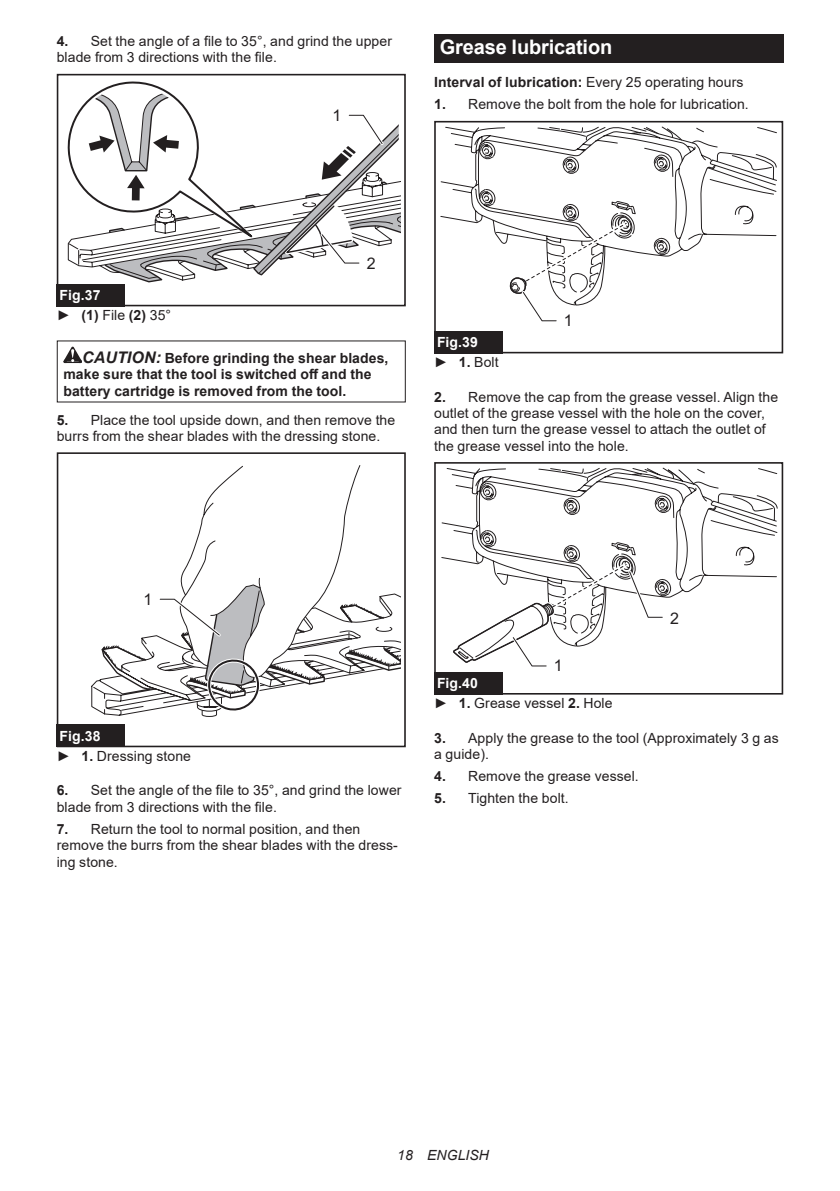
<style>
.page{position:relative;width:840px;height:1191px;background:#fff}
.page>*{position:absolute;margin:0;border:0;box-sizing:border-box;transform-origin:0 0}
.t1{font:700 20px "Arial";letter-spacing:-.01em;color:#fff}
.t2{font:16px "Arial";color:#231f20}
.t3{font:14px/16.4px "Arial";letter-spacing:.005em;color:#231f20}
.t4{font:700 14px/16.4px "Arial";letter-spacing:.005em;color:#231f20}
.t5{font:700 14px/20.2px "Arial";color:#fff}
.t6{font:italic 14px "Arial";letter-spacing:.005em;color:#231f20}
.s1{font-weight:700}
.s2{font-weight:400}
.s3{font-weight:700;color:#fff}
.s4{font-style:italic;font-size:16px}
.s5{font-weight:400;color:#231f20}
.s6{color:#231f20}
</style>
<div class="page">
<div style="left:57px;top:74px;width:348px;height:232px;border:2px solid #231f20"></div>
<svg style="left:67px;top:81px;width:333px;height:202px"></svg>
<div style="left:57px;top:284px;width:68px;height:22px;background:#231f20"></div>
<svg style="left:63px;top:347px;width:19px;height:16px"></svg>
<div style="left:57px;top:452px;width:348px;height:295px;border:2px solid #231f20"></div>
<svg style="left:91px;top:466px;width:309px;height:251px"></svg>
<div style="left:57px;top:724px;width:68px;height:23px;background:#231f20"></div>
<div style="left:434px;top:34px;width:348px;height:29px;background:#231f20"></div>
<svg style="left:440px;top:126px;width:68px;height:118px"></svg>
<div style="left:434px;top:121px;width:348px;height:232px;border:2px solid #231f20"></div>
<svg style="left:508px;top:121px;width:268px;height:201px"></svg>
<div style="left:434px;top:331px;width:68px;height:22px;background:#231f20"></div>
<div style="left:434px;top:462px;width:348px;height:232px;border:2px solid #231f20"></div>
<svg style="left:448px;top:462px;width:329px;height:205px"></svg>
<div style="left:434px;top:672px;width:68px;height:22px;background:#231f20"></div>
<p class="t3" style="left:57px;top:33px;width:336px"><span class="s1">4.</span> Set the angle of a file to 35°, and grind the upper blade from 3 directions with the file.</p>
<p class="t2" style="left:332px;top:104px;width:10px">1</p>
<h1 class="t1" style="left:439px;top:33px;width:174px">Grease lubrication</h1>
<p class="t4" style="left:434px;top:74px;width:310px">Interval of lubrication: <span class="s2">Every 25 operating hours</span></p>
<p class="t3" style="left:434px;top:96px;width:316px"><span class="s1">1.</span> Remove the bolt from the hole for lubrication.</p>
<p class="t2" style="left:366px;top:253px;width:10px">2</p>
<p class="t3" style="left:57px;top:284px;width:116px;line-height:20.2px"><span class="s3">Fig.37<br></span>► <span class="s1">(1)</span> File <span class="s1">(2)</span> 35°</p>
<p class="t4" style="left:63px;top:350px;width:326px;text-indent:19px"><span class="s4">CAUTION:</span> Before grinding the shear blades, make sure that the tool is switched off and the battery cartridge is removed from the tool.</p>
<p class="t3" style="left:57px;top:411px;width:340px"><span class="s1">5.</span> Place the tool upside down, and then remove the burrs from the shear blades with the dressing stone.</p>
<p class="t2" style="left:563px;top:309px;width:10px">1</p>
<p class="t5" style="left:434px;top:332px;width:66px">Fig.39<br><span class="s5">►</span> <span class="s6">1.</span> <span class="s5">Bolt</span></p>
<p class="t3" style="left:434px;top:388px;width:345px"><span class="s1">2.</span> Remove the cap from the grease vessel. Align the outlet of the grease vessel with the hole on the cover, and then turn the grease vessel to attach the outlet of the grease vessel into the hole.</p>
<p class="t2" style="left:143px;top:588px;width:10px">1</p>
<p class="t3" style="left:57px;top:725px;width:136px;line-height:20.2px"><span class="s3">Fig.38<br></span>► <span class="s1">1.</span> Dressing stone</p>
<p class="t3" style="left:57px;top:782px;width:346px"><span class="s1">6.</span> Set the angle of the file to 35°, and grind the lower blade from 3 directions with the file.</p>
<p class="t3" style="left:57px;top:820px;width:342px"><span class="s1">7.</span> Return the tool to normal position, and then remove the burrs from the shear blades with the dress&shy;ing stone.</p>
<p class="t2" style="left:553px;top:654px;width:10px">1</p>
<p class="t2" style="left:669px;top:607px;width:10px">2</p>
<p class="t3" style="left:434px;top:672px;width:180px;line-height:20.2px"><span class="s3">Fig.40<br></span>► <span class="s1">1.</span> Grease vessel <span class="s1">2.</span> Hole</p>
<p class="t3" style="left:434px;top:729px;width:346px"><span class="s1">3.</span> Apply the grease to the tool (Approximately 3 g as a guide).</p>
<p class="t3" style="left:434px;top:768px;width:206px"><span class="s1">4.</span> Remove the grease vessel.</p>
<p class="t3" style="left:434px;top:790px;width:136px"><span class="s1">5.</span> Tighten the bolt.</p>
<p class="t6" style="left:397px;top:1146px;width:93px">18 ENGLISH</p>
</div>
